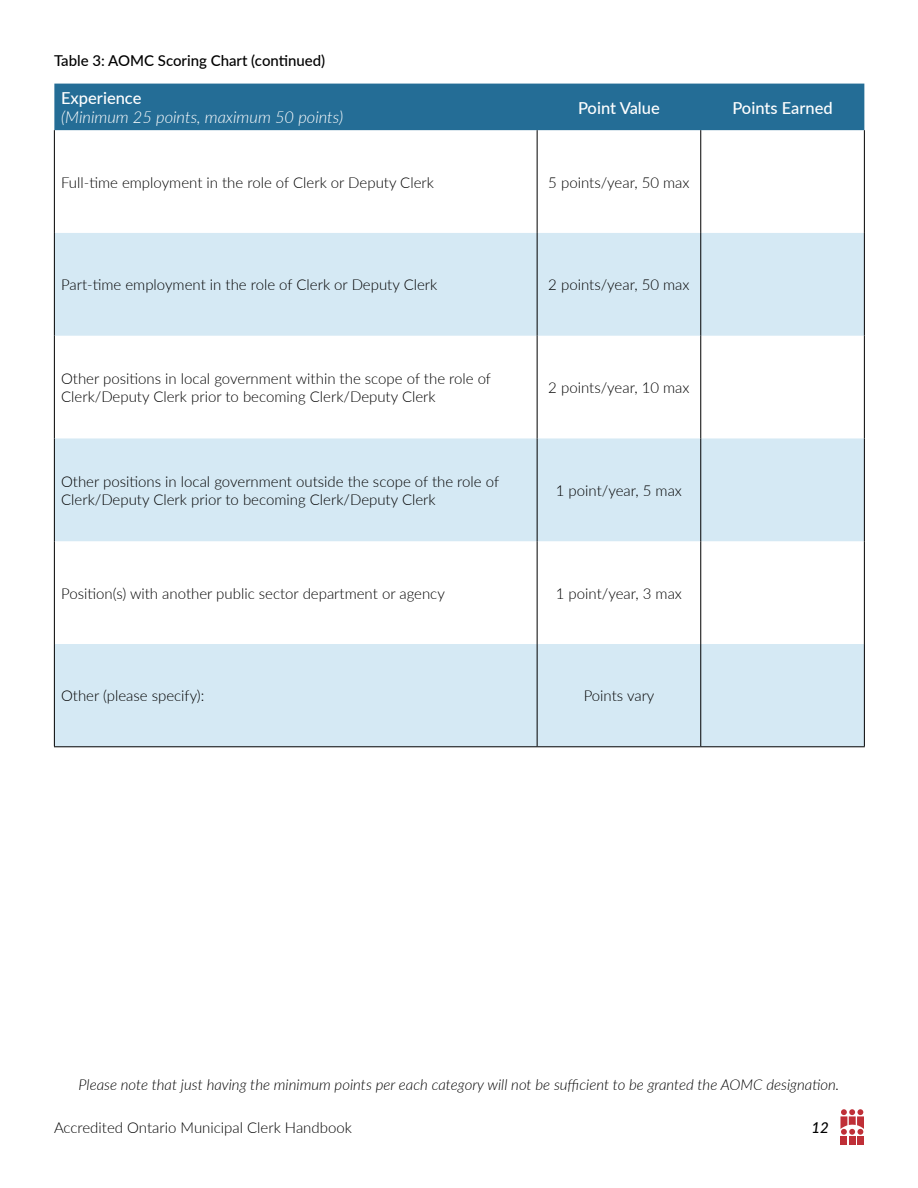
<style>
.page{position:relative;width:918px;height:1188px;background:#fff}
.page>*{position:absolute;margin:0;border:0;box-sizing:border-box;transform-origin:0 0}
.t1{font:italic 300 16.5px "Lato";color:#fff}
.t2{font:500 16.5px "Lato";color:#fff}
.t3{font:300 15px/18px "Lato";color:#000}
.t4{font:italic 300 15px "Lato";color:#000}
.t5{font:500 15px "Lato";color:#000}
.t6{font:italic 500 15px "Lato";color:#000}
</style>
<div class="page">
<div style="left:840px;top:1136px;width:7px;height:9px;background:#bf2f37"></div>
<div style="left:849px;top:1136px;width:7px;height:9px;background:#bf2f37"></div>
<div style="left:857px;top:1136px;width:7px;height:9px;background:#bf2f37"></div>
<svg style="left:840px;top:1109px;width:24px;height:26px"></svg>
<div style="left:54px;top:84px;width:810px;height:46px;background:#246d96"></div>
<svg style="left:55px;top:233px;width:809px;height:513px;fill:#d5e9f4"></svg>
<hr style="left:54px;top:130px;width:1px;height:103px;background:#000">
<hr style="left:537px;top:130px;width:1px;height:103px;background:#000">
<hr style="left:700px;top:130px;width:1px;height:103px;background:#000">
<hr style="left:864px;top:130px;width:1px;height:103px;background:#000">
<hr style="left:54px;top:233px;width:1px;height:103px;background:#000">
<hr style="left:537px;top:233px;width:1px;height:103px;background:#000">
<hr style="left:700px;top:233px;width:1px;height:103px;background:#000">
<hr style="left:864px;top:233px;width:1px;height:103px;background:#000">
<hr style="left:54px;top:336px;width:1px;height:102px;background:#000">
<hr style="left:537px;top:336px;width:1px;height:102px;background:#000">
<hr style="left:700px;top:336px;width:1px;height:102px;background:#000">
<hr style="left:864px;top:336px;width:1px;height:102px;background:#000">
<hr style="left:54px;top:438px;width:1px;height:103px;background:#000">
<hr style="left:537px;top:438px;width:1px;height:103px;background:#000">
<hr style="left:700px;top:438px;width:1px;height:103px;background:#000">
<hr style="left:864px;top:438px;width:1px;height:103px;background:#000">
<hr style="left:54px;top:541px;width:1px;height:103px;background:#000">
<hr style="left:537px;top:541px;width:1px;height:103px;background:#000">
<hr style="left:700px;top:541px;width:1px;height:103px;background:#000">
<hr style="left:864px;top:541px;width:1px;height:103px;background:#000">
<hr style="left:537px;top:644px;width:1px;height:102px;background:#000">
<hr style="left:700px;top:644px;width:1px;height:102px;background:#000">
<hr style="left:54px;top:644px;width:1px;height:102px;background:#000">
<hr style="left:864px;top:644px;width:1px;height:102px;background:#000">
<hr style="left:54px;top:746px;width:483px;height:1px;background:#000">
<hr style="left:537px;top:746px;width:164px;height:1px;background:#000">
<hr style="left:701px;top:746px;width:164px;height:1px;background:#000">
<p class="t5" style="left:54px;top:50px;width:273px">Table 3: AOMC Scoring Chart (continued)</p>
<p class="t2" style="left:61px;top:86px;width:82px">Experience</p>
<p class="t1" style="left:61px;top:106px;width:284px">(Minimum 25 points, maximum 50 points)</p>
<p class="t2" style="left:578px;top:96px;width:83px">Point Value</p>
<p class="t2" style="left:732px;top:96px;width:102px">Points Earned</p>
<p class="t3" style="left:61px;top:173px;width:374px">Full-time employment in the role of Clerk or Deputy Clerk</p>
<p class="t3" style="left:548px;top:173px;width:143px">5 points/year, 50 max</p>
<p class="t3" style="left:61px;top:275px;width:378px">Part-time employment in the role of Clerk or Deputy Clerk</p>
<p class="t3" style="left:548px;top:275px;width:143px">2 points/year, 50 max</p>
<p class="t3" style="left:61px;top:369px;width:431px">Other positions in local government within the scope of the role of<br>Clerk/Deputy Clerk prior to becoming Clerk/Deputy Clerk</p>
<p class="t3" style="left:548px;top:378px;width:143px">2 points/year, 10 max</p>
<p class="t3" style="left:61px;top:472px;width:440px">Other positions in local government outside the scope of the role of<br>Clerk/Deputy Clerk prior to becoming Clerk/Deputy Clerk</p>
<p class="t3" style="left:556px;top:481px;width:128px">1 point/year, 5 max</p>
<p class="t3" style="left:61px;top:584px;width:385px">Position(s) with another public sector department or agency</p>
<p class="t3" style="left:556px;top:584px;width:128px">1 point/year, 3 max</p>
<p class="t3" style="left:61px;top:687px;width:145px">Other (please specify):</p>
<p class="t3" style="left:584px;top:687px;width:72px">Points vary</p>
<p class="t4" style="left:79px;top:1074px;width:762px">Please note that just having the minimum points per each category will not be sufficient to be granted the AOMC designation.</p>
<p class="t3" style="left:54px;top:1118px;width:299px">Accredited Ontario Municipal Clerk Handbook</p>
<p class="t6" style="left:812px;top:1117px;width:19px">12</p>
</div>
